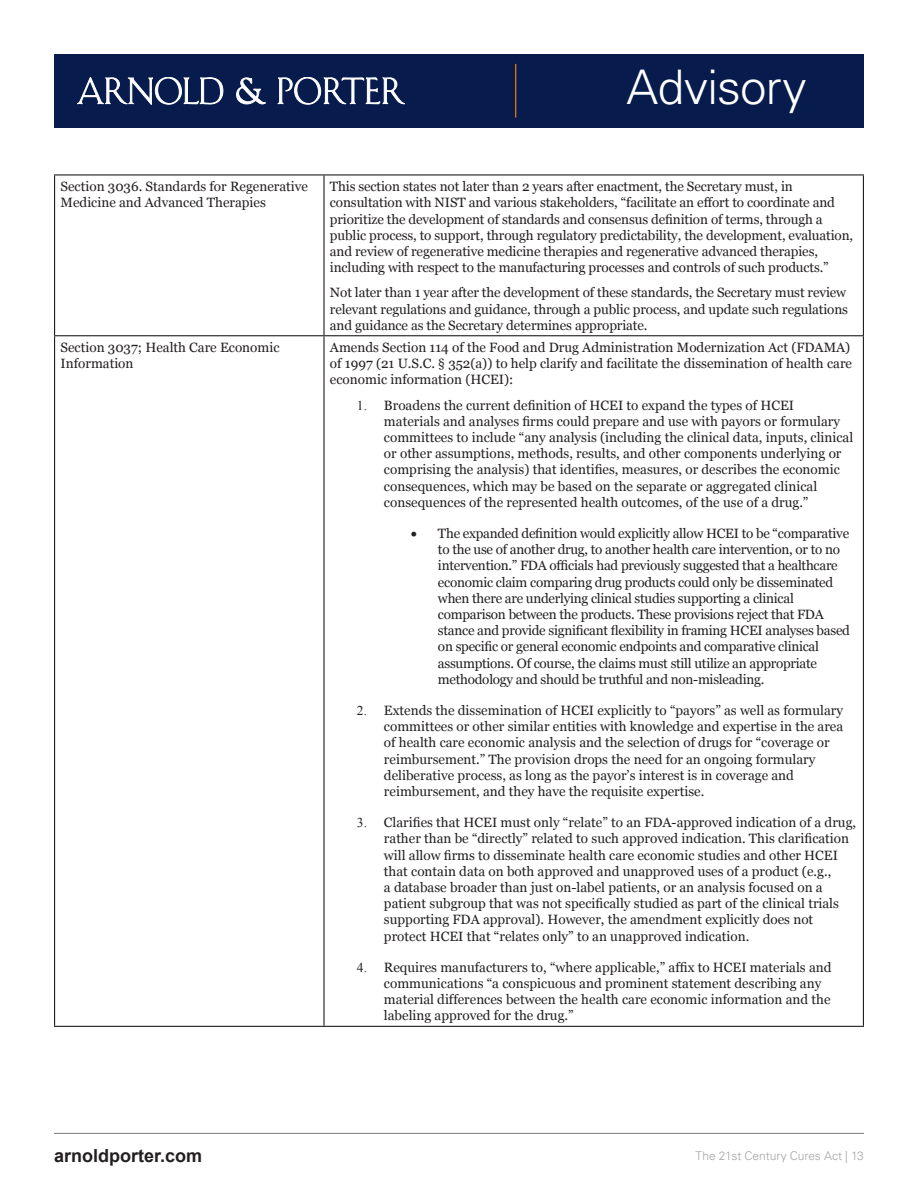
<style>
.page{position:relative;width:918px;height:1188px;background:#fff}
.page>*{position:absolute;margin:0;border:0;box-sizing:border-box;transform-origin:0 0}
.t1{font:300 47.7px "Univers";letter-spacing:-.01em;color:#fff}
.t2{font:700 18px "Arial";color:#231f20}
.t3{font:13.5px/16.2px "Georgia";color:#231f20}
.t4{font:13.5px/16.2px "Georgia";letter-spacing:-.02em;color:#231f20}
.t5{font:300 12px "Univers";letter-spacing:-.005em;color:#a4a4a4}
.s1{font-family:"Times New Roman"}
</style>
<div class="page">
<hr style="left:54px;top:1133px;width:810px;height:1px;background:#878787">
<hr style="left:54px;top:174px;width:270px;height:2px;background:#231f20">
<hr style="left:54px;top:176px;width:1px;height:159px;background:#231f20">
<hr style="left:324px;top:174px;width:540px;height:2px;background:#231f20">
<hr style="left:323px;top:176px;width:2px;height:159px;background:#231f20">
<hr style="left:863px;top:176px;width:1px;height:159px;background:#231f20">
<hr style="left:54px;top:335px;width:270px;height:1px;background:#231f20">
<hr style="left:54px;top:336px;width:1px;height:690px;background:#231f20">
<hr style="left:324px;top:335px;width:540px;height:1px;background:#231f20">
<hr style="left:323px;top:336px;width:2px;height:690px;background:#231f20">
<hr style="left:863px;top:336px;width:1px;height:690px;background:#231f20">
<hr style="left:54px;top:1026px;width:270px;height:1px;background:#231f20">
<hr style="left:324px;top:1026px;width:540px;height:1px;background:#231f20">
<div style="left:54px;top:54px;width:810px;height:73px;background:#071c4d"></div>
<hr style="left:515px;top:64px;width:1px;height:54px;background:#de7712">
<svg style="left:78px;top:77px;width:145px;height:27px"></svg>
<svg style="left:236px;top:78px;width:30px;height:26px"></svg>
<svg style="left:278px;top:77px;width:127px;height:27px"></svg>
<h1 class="t1" style="left:627px;top:59px;width:181px">Advisory</h1>
<p class="t3" style="left:61px;top:179px;width:249px">Section 3036. Standards for Regenerative<br>Medicine and Advanced Therapies</p>
<p class="t3" style="left:330px;top:179px;width:525px">This section states not later than 2 years after enactment, the Secretary must, in consultation with NIST and various stakeholders, “facilitate an effort to coordinate and prioritize the development of standards and consensus definition of terms, through a public process, to support, through regulatory predictability, the development, evaluation, and review of regenerative medicine therapies and regenerative advanced therapies, including with respect to the manufacturing processes and controls of such products.”</p>
<p class="t3" style="left:330px;top:285px;width:520px">Not later than 1 year after the development of these standards, the Secretary must review relevant regulations and guidance, through a public process, and update such regulations and guidance as the Secretary determines appropriate.</p>
<p class="t3" style="left:61px;top:339px;width:220px">Section 3037; Health Care Economic<br>Information</p>
<p class="t3" style="left:330px;top:339px;width:524px">Amends Section 114 of the Food and Drug Administration Modernization Act (FDAMA) of 1997 (21 U.S.C. § 352(a)) to help clarify and facilitate the dissemination of health care economic information (HCEI):</p>
<p class="t3" style="left:384px;top:397px;width:471px;text-indent:-27px"><span class="s1">1.</span> Broadens the current definition of HCEI to expand the types of HCEI materials and analyses firms could prepare and use with payors or formulary committees to include “any analysis (including the clinical data, inputs, clinical or other assumptions, methods, results, and other components underlying or comprising the analysis) that identifies, measures, or describes the economic consequences, which may be based on the separate or aggregated clinical consequences of the represented health outcomes, of the use of a drug.”</p>
<p class="t4" style="left:438px;top:525px;width:414px;text-indent:-27px">• The expanded definition would explicitly allow HCEI to be “comparative to the use of another drug, to another health care intervention, or to no intervention.” FDA officials had previously suggested that a healthcare economic claim comparing drug products could only be disseminated when there are underlying clinical studies supporting a clinical comparison between the products. These provisions reject that FDA stance and provide significant flexibility in framing HCEI analyses based on specific or general economic endpoints and comparative clinical assumptions. Of course, the claims must still utilize an appropriate methodology and should be truthful and non-misleading.</p>
<p class="t3" style="left:384px;top:702px;width:461px;text-indent:-27px"><span class="s1">2.</span> Extends the dissemination of HCEI explicitly to “payors” as well as formulary committees or other similar entities with knowledge and expertise in the area of health care economic analysis and the selection of drugs for “coverage or reimbursement.” The provision drops the need for an ongoing formulary deliberative process, as long as the payor’s interest is in coverage and reimbursement, and they have the requisite expertise.</p>
<p class="t3" style="left:384px;top:815px;width:474px;text-indent:-27px"><span class="s1">3.</span> Clarifies that HCEI must only “relate” to an FDA-approved indication of a drug, rather than be “directly” related to such approved indication. This clarification will allow firms to disseminate health care economic studies and other HCEI that contain data on both approved and unapproved uses of a product (e.g.,<br>a database broader than just on-label patients, or an analysis focused on a patient subgroup that was not specifically studied as part of the clinical trials supporting FDA approval). However, the amendment explicitly does not protect HCEI that “relates only” to an unapproved indication.</p>
<p class="t3" style="left:384px;top:959px;width:449px;text-indent:-27px"><span class="s1">4.</span> Requires manufacturers to, “where applicable,” affix to HCEI materials and communications “a conspicuous and prominent statement describing any material differences between the health care economic information and the labeling approved for the drug.”</p>
<h2 class="t2" style="left:54px;top:1144px;width:150px">arnoldporter.com</h2>
<p class="t5" style="left:696px;top:1149px;width:170px">The 21st Century Cures Act | 13</p>
</div>
